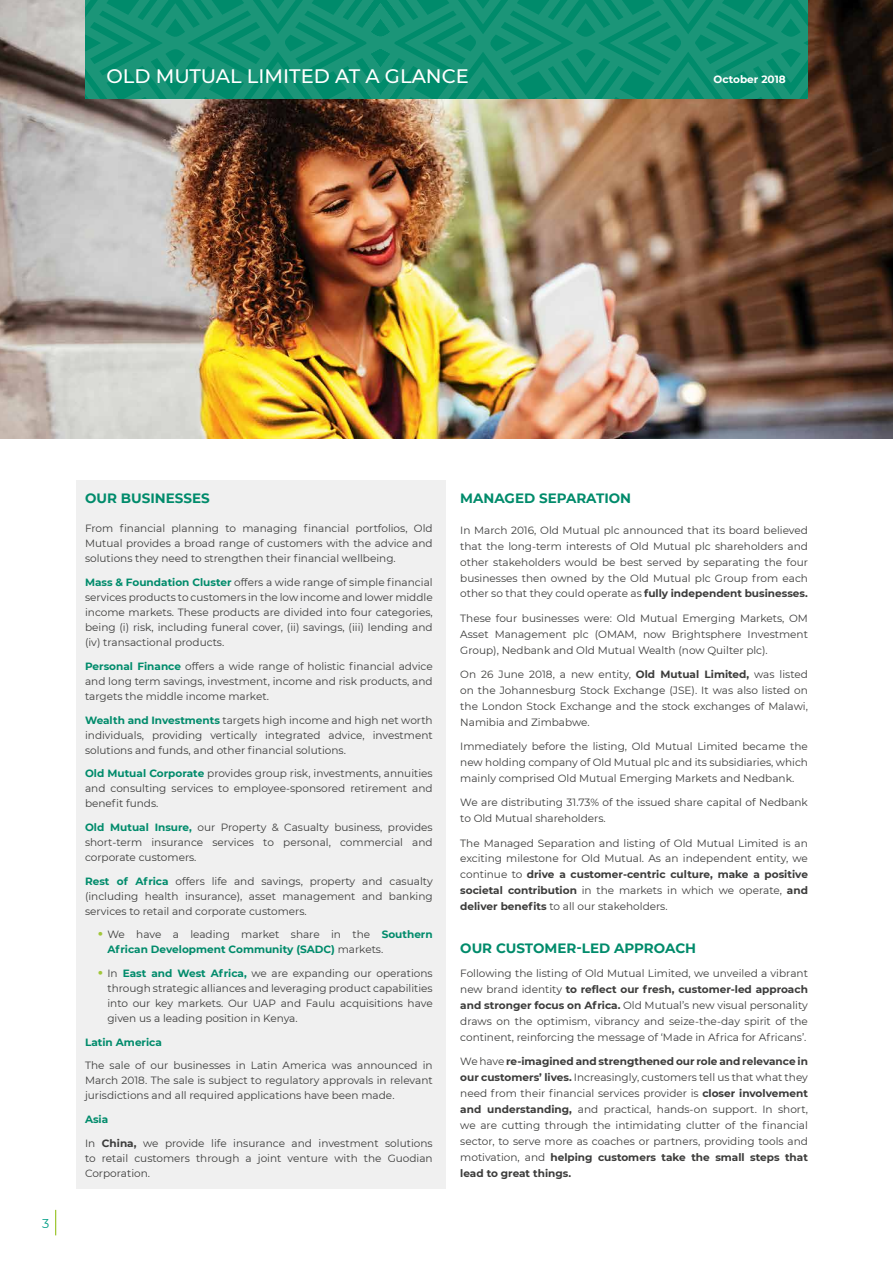
<style>
.page{position:relative;width:893px;height:1263px;background:#fff}
.page>*{position:absolute;margin:0;border:0;box-sizing:border-box;transform-origin:0 0}
.t1{font:500 19.5px "Montserrat";color:#fff}
.t2{font:700 13.5px "Montserrat";color:#008b6b}
.t3{font:12.75px "Montserrat";color:#009e86}
.t4{font:10.5px/15.9px "Montserrat";color:#3c3c3b;text-align:justify}
.t5{font:700 10.5px/15px "Montserrat";color:#008b6b}
.t6{font:700 10.5px "Montserrat";color:#fff}
.s1{font-weight:700;color:#008b6b}
.s2{font-size:15px;color:#a2c73a}
.s3{font-weight:400;color:#3c3c3b}
.s4{font-weight:700;font-size:15px;color:#a2c73a}
.s5{font-weight:700}
</style>
<div class="page">
<svg style="left:55px;top:1210px;width:1px;height:25px"></svg>
<img style="left:0;top:0;width:893px;height:439px">
<div style="left:77px;top:481px;width:369px;height:708px;background:#f0f0f0"></div>
<svg style="left:85px;top:0;width:722px;height:99px;background:#109172"></svg>
<h1 class="t1" style="left:106px;top:62px;width:364px">OLD MUTUAL LIMITED AT A GLANCE</h1>
<p class="t6" style="left:714px;top:71px;width:74px">October 2018</p>
<p class="t3" style="left:42px;top:1215px;width:9px">3</p>
<p class="t2" style="left:85px;top:488px;width:126px">OUR BUSINESSES</p>
<p class="t4" style="left:85px;top:521px;width:349px;line-height:15px">From financial planning to managing financial portfolios, Old Mutual provides a broad range of customers with the advice and solutions they need to strengthen their financial wellbeing.</p>
<p class="t4" style="left:85px;top:574px;width:349px;line-height:15px"><span class="s1">Mass &amp; Foundation Cluster</span> offers a wide range of simple financial services products to customers in the low income and lower middle income markets. These products are divided into four categories, being (i) risk, including funeral cover, (ii) savings, (iii) lending and (iv) transactional products.</p>
<p class="t4" style="left:85px;top:658px;width:349px;line-height:15px"><span class="s1">Personal Finance</span> offers a wide range of holistic financial advice and long term savings, investment, income and risk products, and targets the middle income market.</p>
<p class="t4" style="left:85px;top:712px;width:349px;line-height:15px"><span class="s1">Wealth and Investments</span> targets high income and high net worth individuals, providing vertically integrated advice, investment solutions and funds, and other financial solutions.</p>
<p class="t4" style="left:85px;top:766px;width:349px;line-height:15px"><span class="s1">Old Mutual Corporate</span> provides group risk, investments, annuities and consulting services to employee-sponsored retirement and benefit funds.</p>
<p class="t4" style="left:85px;top:819px;width:349px;line-height:15px"><span class="s1">Old Mutual Insure,</span> our Property &amp; Casualty business, provides short-term insurance services to personal, commercial and corporate customers.</p>
<p class="t4" style="left:85px;top:873px;width:349px;line-height:15px"><span class="s1">Rest of Africa</span> offers life and savings, property and casualty (including health insurance), asset management and banking services to retail and corporate customers.</p>
<p class="t5" style="left:107px;top:926px;width:327px;text-indent:-10px"><span class="s2">•</span> <span class="s3">We have a leading market share in the</span> Southern<br>African Development Community (SADC) <span class="s3">markets.</span></p>
<p class="t4" style="left:107px;top:965px;width:327px;line-height:15px;text-indent:-10px"><span class="s4">•</span> In <span class="s1">East and West Africa,</span> we are expanding our operations through strategic alliances and leveraging product capabilities into our key markets. Our UAP and Faulu acquisitions have given us a leading position in Kenya.</p>
<p class="t5" style="left:85px;top:1034px;width:78px">Latin America</p>
<p class="t4" style="left:85px;top:1058px;width:349px;line-height:15px">The sale of our businesses in Latin America was announced in March 2018. The sale is subject to regulatory approvals in relevant jurisdictions and all required applications have been made.</p>
<p class="t5" style="left:85px;top:1111px;width:25px">Asia</p>
<p class="t4" style="left:85px;top:1135px;width:349px;line-height:15px">In <span class="s5">China,</span> we provide life insurance and investment solutions to retail customers through a joint venture with the Guodian Corporation.</p>
<p class="t2" style="left:460px;top:488px;width:172px">MANAGED SEPARATION</p>
<p class="t4" style="left:460px;top:522px;width:349px">In March 2016, Old Mutual plc announced that its board believed that the long-term interests of Old Mutual plc shareholders and other stakeholders would be best served by separating the four businesses then owned by the Old Mutual plc Group from each other so that they could operate as <span class="s5">fully independent businesses.</span></p>
<p class="t4" style="left:460px;top:610px;width:349px">These four businesses were: Old Mutual Emerging Markets, OM Asset Management plc (OMAM, now Brightsphere Investment Group), Nedbank and Old Mutual Wealth (now Quilter plc).</p>
<p class="t4" style="left:460px;top:666px;width:349px">On 26 June 2018, a new entity, <span class="s5">Old Mutual Limited,</span> was listed on the Johannesburg Stock Exchange (JSE). It was also listed on the London Stock Exchange and the stock exchanges of Malawi, Namibia and Zimbabwe.</p>
<p class="t4" style="left:460px;top:738px;width:349px">Immediately before the listing, Old Mutual Limited became the new holding company of Old Mutual plc and its subsidiaries, which mainly comprised Old Mutual Emerging Markets and Nedbank.</p>
<p class="t4" style="left:460px;top:794px;width:349px">We are distributing 31.73% of the issued share capital of Nedbank to Old Mutual shareholders.</p>
<p class="t4" style="left:460px;top:834px;width:349px">The Managed Separation and listing of Old Mutual Limited is an exciting milestone for Old Mutual. As an independent entity, we continue to <span class="s5">drive a customer-centric culture, make a positive societal contribution</span> in the markets in which we operate, <span class="s5">and deliver benefits</span> to all our stakeholders.</p>
<p class="t2" style="left:460px;top:938px;width:237px">OUR CUSTOMER-LED APPROACH</p>
<p class="t4" style="left:460px;top:965px;width:349px">Following the listing of Old Mutual Limited, we unveiled a vibrant new brand identity <span class="s5">to reflect our fresh, customer-led approach and stronger focus on Africa.</span> Old Mutual’s new visual personality draws on the optimism, vibrancy and seize-the-day spirit of the continent, reinforcing the message of ‘Made in Africa for Africans’.</p>
<p class="t4" style="left:460px;top:1053px;width:349px">We have <span class="s5">re-imagined and strengthened our role and relevance in our customers’ lives.</span> Increasingly, customers tell us that what they need from their financial services provider is <span class="s5">closer involvement and understanding,</span> and practical, hands-on support. In short, we are cutting through the intimidating clutter of the financial sector, to serve more as coaches or partners, providing tools and motivation, and <span class="s5">helping customers take the small steps that lead to great things.</span></p>
</div>
